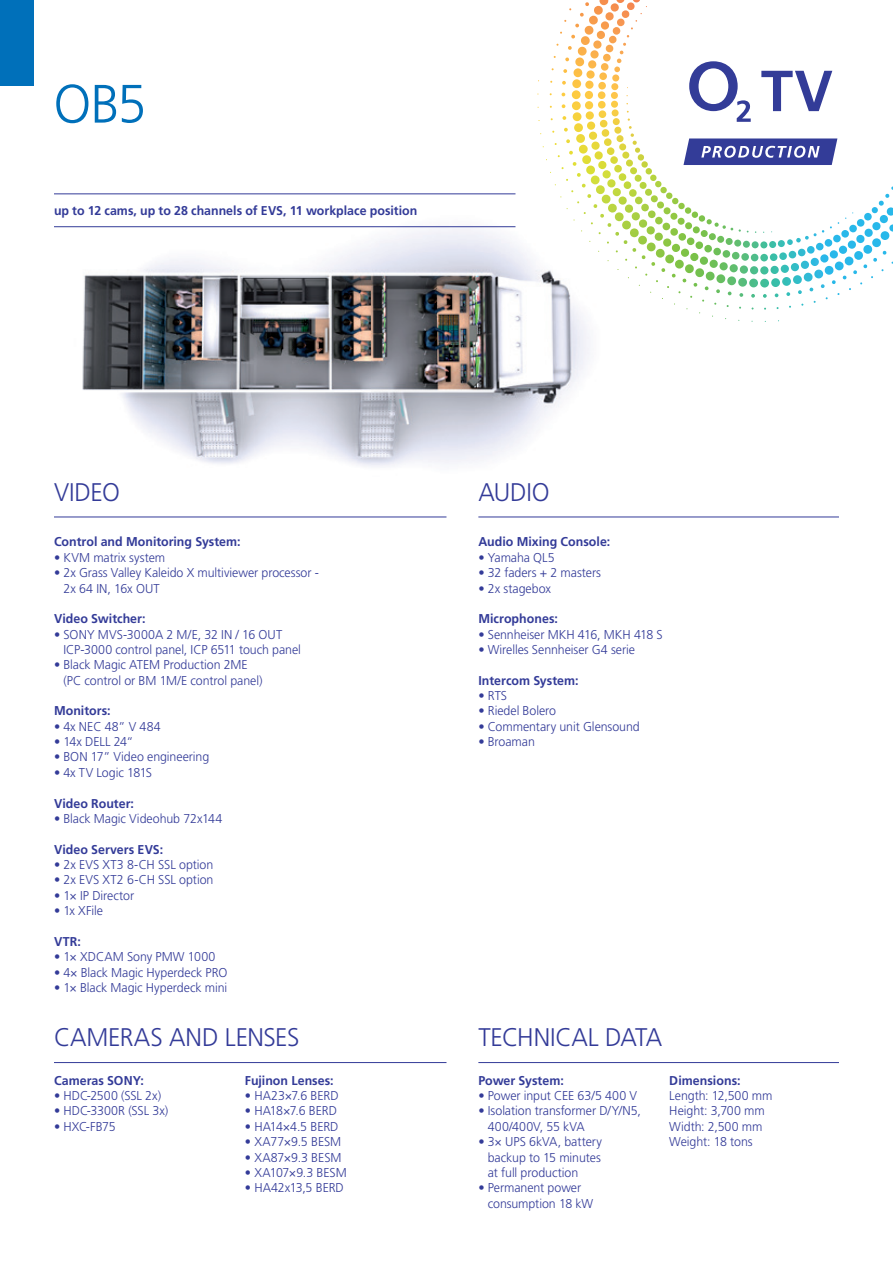
<style>
.page{position:relative;width:893px;height:1263px;background:#fff}
.page>*{position:absolute;margin:0;border:0;box-sizing:border-box;transform-origin:0 0}
.t1{font:300 54px "Frutiger LT Pro";color:#0070ba}
.t2{font:300 25.5px "Frutiger LT Pro";letter-spacing:-.01em;color:#333b98}
.t3{font:300 12.75px/15.3px "Frutiger LT Pro";letter-spacing:-.005em;color:#333b98}
.t4{font:700 12.75px "Frutiger LT Pro";color:#333b98}
.t5{font:300 12.75px "Frutiger LT Pro";letter-spacing:.015em;color:#333b98}
</style>
<div class="page">
<img style="left:54px;top:184px;width:566px;height:334px">
<img style="left:564px;top:0;width:83px;height:30px">
<div style="left:0;top:0;width:34px;height:85px;background:#0070ba"></div>
<svg style="left:761px;top:71px;width:71px;height:40px"></svg>
<svg style="left:689px;top:61px;width:62px;height:61px"></svg>
<svg style="left:683px;top:138px;width:154px;height:27px;background:#5960ab"></svg>
<hr style="left:54px;top:517px;width:392px;height:1px;background:#333b98">
<hr style="left:54px;top:1062px;width:392px;height:1px;background:#333b98">
<hr style="left:54px;top:193px;width:461px;height:1px;background:#333b98">
<hr style="left:54px;top:226px;width:461px;height:1px;background:#333b98">
<hr style="left:478px;top:517px;width:361px;height:1px;background:#333b98">
<hr style="left:478px;top:1062px;width:361px;height:1px;background:#333b98">
<h1 class="t1" style="left:53px;top:73px;width:94px">OB5</h1>
<p class="t4" style="left:54px;top:203px;width:365px">up to 12 cams, up to 28 channels of EVS, 11 workplace position</p>
<h2 class="t2" style="left:54px;top:477px;width:68px">VIDEO</h2>
<p class="t4" style="left:54px;top:534px;width:188px">Control and Monitoring System:</p>
<p class="t3" style="left:54px;top:550px;width:113px">• KVM matrix system</p>
<p class="t3" style="left:63px;top:565px;width:257px;text-indent:-9px">• 2x Grass Valley Kaleido X multiviewer processor -<br>2x 64 IN, 16x OUT</p>
<p class="t4" style="left:54px;top:611px;width:93px">Video Switcher:</p>
<p class="t3" style="left:63px;top:627px;width:239px;text-indent:-9px">• SONY MVS-3000A 2 M/E, 32 IN / 16 OUT<br>ICP-3000 control panel, ICP 6511 touch panel</p>
<p class="t3" style="left:63px;top:657px;width:201px;text-indent:-9px">• Black Magic ATEM Production 2ME (PC control or BM 1M/E control panel)</p>
<p class="t4" style="left:54px;top:703px;width:58px">Monitors:</p>
<p class="t5" style="left:54px;top:719px;width:108px">• 4x NEC 48” V 484</p>
<p class="t3" style="left:54px;top:734px;width:81px">• 14x DELL 24“</p>
<p class="t3" style="left:54px;top:749px;width:157px">• BON 17” Video engineering</p>
<p class="t3" style="left:54px;top:765px;width:100px">• 4x TV Logic 181S</p>
<p class="t4" style="left:54px;top:796px;width:81px">Video Router:</p>
<p class="t3" style="left:54px;top:811px;width:170px">• Black Magic Videohub 72x144</p>
<p class="t4" style="left:54px;top:842px;width:111px">Video Servers EVS:</p>
<p class="t3" style="left:54px;top:857px;width:161px">• 2x EVS XT3 8-CH SSL option</p>
<p class="t3" style="left:54px;top:872px;width:161px">• 2x EVS XT2 6-CH SSL option</p>
<p class="t3" style="left:54px;top:888px;width:82px">• 1× IP Director</p>
<p class="t3" style="left:54px;top:903px;width:51px">• 1x XFile</p>
<p class="t4" style="left:54px;top:934px;width:28px">VTR:</p>
<p class="t3" style="left:54px;top:949px;width:163px">• 1× XDCAM Sony PMW 1000</p>
<p class="t3" style="left:54px;top:964px;width:175px">• 4× Black Magic Hyperdeck PRO</p>
<p class="t3" style="left:54px;top:980px;width:175px">• 1× Black Magic Hyperdeck mini</p>
<h2 class="t2" style="left:478px;top:477px;width:73px">AUDIO</h2>
<p class="t4" style="left:478px;top:534px;width:133px">Audio Mixing Console:</p>
<p class="t3" style="left:478px;top:550px;width:78px">• Yamaha QL5</p>
<p class="t3" style="left:478px;top:565px;width:124px">• 32 faders + 2 masters</p>
<p class="t3" style="left:478px;top:581px;width:74px">• 2x stagebox</p>
<p class="t4" style="left:478px;top:611px;width:81px">Microphones:</p>
<p class="t3" style="left:478px;top:627px;width:186px">• Sennheiser MKH 416, MKH 418 S</p>
<p class="t3" style="left:478px;top:642px;width:158px">• Wirelles Sennheiser G4 serie</p>
<p class="t4" style="left:478px;top:673px;width:102px">Intercom System:</p>
<p class="t3" style="left:478px;top:688px;width:30px">• RTS</p>
<p class="t3" style="left:478px;top:703px;width:79px">• Riedel Bolero</p>
<p class="t3" style="left:478px;top:719px;width:163px">• Commentary unit Glensound</p>
<p class="t3" style="left:478px;top:734px;width:58px">• Broaman</p>
<h2 class="t2" style="left:54px;top:1022px;width:247px">CAMERAS AND LENSES</h2>
<h2 class="t2" style="left:478px;top:1022px;width:185px">TECHNICAL DATA</h2>
<p class="t4" style="left:54px;top:1073px;width:92px">Cameras SONY:</p>
<p class="t3" style="left:54px;top:1088px;width:109px">• HDC-2500 (SSL 2x)</p>
<p class="t3" style="left:54px;top:1103px;width:116px">• HDC-3300R (SSL 3x)</p>
<p class="t3" style="left:54px;top:1119px;width:63px">• HXC-FB75</p>
<p class="t4" style="left:245px;top:1073px;width:90px">Fujinon Lenses:</p>
<p class="t3" style="left:245px;top:1088px;width:95px">• HA23×7.6 BERD</p>
<p class="t3" style="left:245px;top:1103px;width:94px">• HA18×7.6 BERD</p>
<p class="t3" style="left:245px;top:1119px;width:95px">• HA14×4.5 BERD</p>
<p class="t3" style="left:245px;top:1134px;width:98px">• XA77×9.5 BESM</p>
<p class="t3" style="left:245px;top:1149px;width:98px">• XA87×9.3 BESM</p>
<p class="t3" style="left:245px;top:1165px;width:103px">• XA107×9.3 BESM</p>
<p class="t3" style="left:245px;top:1180px;width:100px">• HA42x13,5 BERD</p>
<p class="t4" style="left:478px;top:1073px;width:87px">Power System:</p>
<p class="t3" style="left:478px;top:1088px;width:160px">• Power input CEE 63/5 400 V</p>
<p class="t3" style="left:488px;top:1103px;width:155px;text-indent:-9px">• Isolation transformer D/Y/N5,<br>400/400V, 55 kVA</p>
<p class="t3" style="left:488px;top:1134px;width:116px;text-align:justify;text-indent:-9px">• 3× UPS 6kVA, battery backup to 15 minutes at full production</p>
<p class="t3" style="left:488px;top:1180px;width:107px;text-indent:-9px">• Permanent power consumption 18 kW</p>
<p class="t4" style="left:669px;top:1073px;width:73px">Dimensions:</p>
<p class="t3" style="left:669px;top:1088px;width:105px">Length: 12,500 mm<br>Height: 3,700 mm<br>Width: 2,500 mm<br>Weight: 18 tons</p>
</div>
